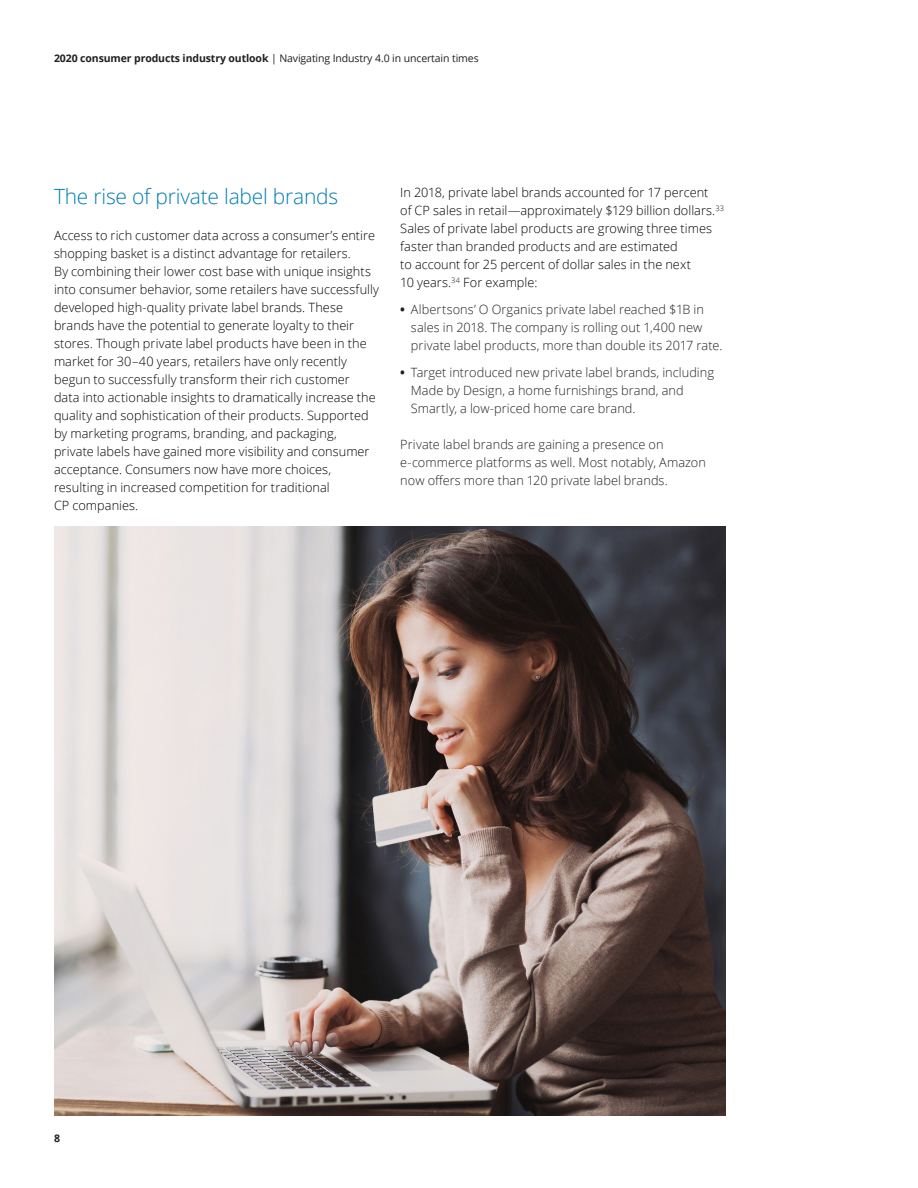
<style>
.page{position:relative;width:918px;height:1188px;background:#fff}
.page>*{position:absolute;margin:0;border:0;box-sizing:border-box;transform-origin:0 0}
.Story_heading_light{font:300 21px "Open Sans";letter-spacing:-.01em;color:#007db5}
.Body_copy__8_5_12pt{font:300 12.75px/18px "Open Sans";letter-spacing:.005em;color:#010101}
.Body_copy__8_5_12pt-2{font:300 12.75px/18px "Open Sans";letter-spacing:.005em;color:#231f20}
.t1{font:10.5px "Open Sans";letter-spacing:-.01em;color:#231f20}
.t2{font:700 10.5px "Open Sans";color:#231f20}
.s1{font-weight:700}
</style>
<div class="page">
<img style="left:54px;top:527px;width:671px;height:589px">
<p class="t1" style="left:54px;top:51px;width:426px"><span class="s1">2020 consumer products industry outlook</span> | Navigating Industry 4.0 in uncertain times</p>
<p class="Story_heading_light" style="left:54px;top:182px;width:286px">The rise of private label brands</p>
<p class="Body_copy__8_5_12pt" style="left:54px;top:226px;width:327px">Access to rich customer data across a consumer’s entire shopping basket is a distinct advantage for retailers.<br>By combining their lower cost base with unique insights into consumer behavior, some retailers have successfully developed high-quality private label brands. These brands have the potential to generate loyalty to their stores. Though private label products have been in the market for 30–40 years, retailers have only recently begun to successfully transform their rich customer<br>data into actionable insights to dramatically increase the quality and sophistication of their products. Supported by marketing programs, branding, and packaging, private labels have gained more visibility and consumer acceptance. Consumers now have more choices, resulting in increased competition for traditional<br>CP companies.</p>
<p class="Body_copy__8_5_12pt" style="left:400px;top:183px;width:325px">In 2018, private label brands accounted for 17 percent<br>of CP sales in retail—approximately $129 billion dollars.<sup>33<br></sup>Sales of private label products are growing three times faster than branded products and are estimated<br>to account for 25 percent of dollar sales in the next<br>10 years.<sup>34</sup> For example:</p>
<p class="Body_copy__8_5_12pt-2" style="left:411px;top:300px;width:313px;text-indent:-11px"><span class="s1">•</span> Albertsons’ O Organics private label reached $1B in sales in 2018. The company is rolling out 1,400 new private label products, more than double its 2017 rate.</p>
<p class="Body_copy__8_5_12pt-2" style="left:411px;top:363px;width:305px;text-indent:-11px"><span class="s1">•</span> Target introduced new private label brands, including<br>Made by Design, a home furnishings brand, and<br>Smartly, a low-priced home care brand.</p>
<p class="Body_copy__8_5_12pt-2" style="left:400px;top:435px;width:307px">Private label brands are gaining a presence on e-commerce platforms as well. Most notably, Amazon now offers more than 120 private label brands.</p>
<p class="t2" style="left:54px;top:1131px;width:7px">8</p>
</div>
